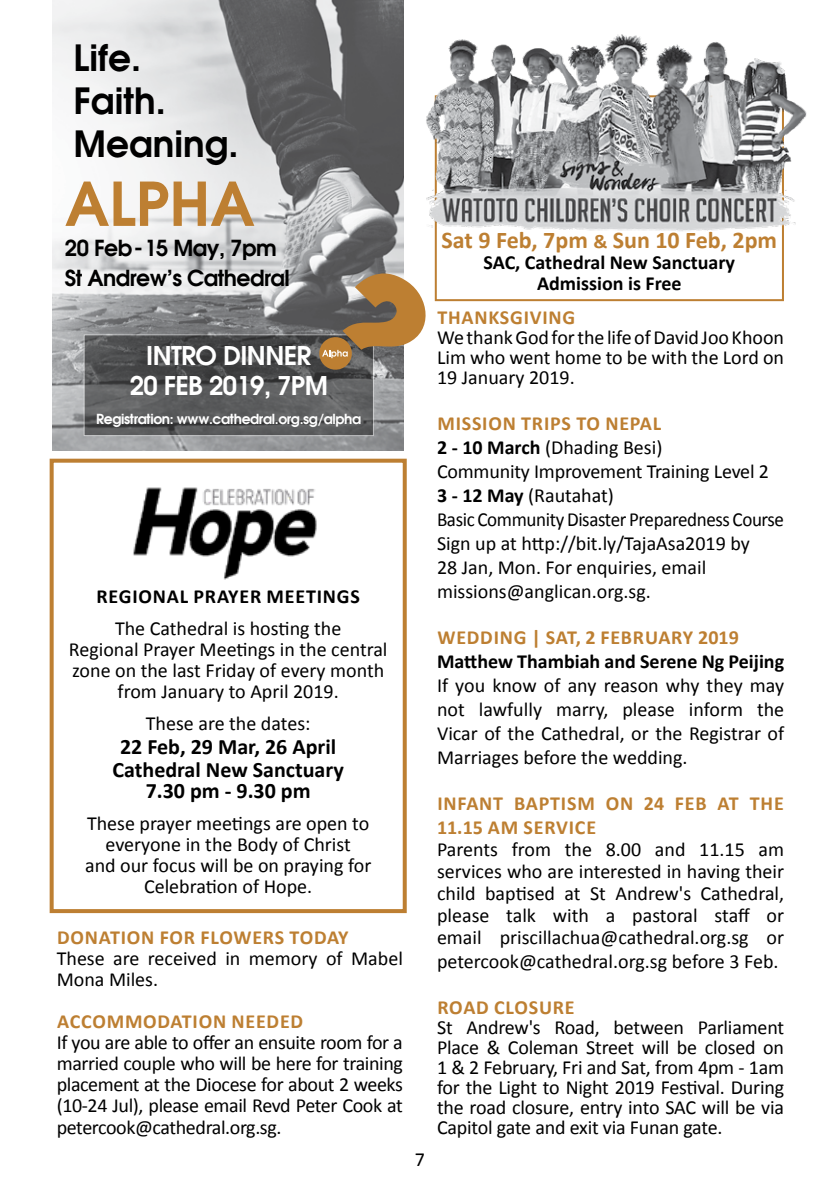
<style>
.page{position:relative;width:840px;height:1191px;background:#fff}
.page>*{position:absolute;margin:0;border:0;box-sizing:border-box;transform-origin:0 0}
.t1{font:600 60px "Avant Garde";color:#bd7f32}
.t2{font:600 36px/43.2px "Avant Garde";color:#000}
.t3{font:600 25.6px/29.6px "Avant Garde";letter-spacing:-.025em;color:#fff;text-align:center}
.t4{font:700 24px "Calibri";color:#bd7f32}
.t5{font:700 22px/23.4px "Calibri";color:#000;text-align:center}
.t6{font:600 22px/30.2px "Avant Garde";letter-spacing:-.025em;color:#000}
.t7{font:20px/24px "Calibri";color:#000;text-align:justify}
.t8{font:700 20px/24px "Calibri";letter-spacing:.04em;color:#bd7f32}
.t9{font:700 20px/21px "Calibri";color:#000;text-align:center}
.t10{font:700 20px "Calibri";letter-spacing:.04em;color:#000}
.t11{font:600 13.8px "Avant Garde";letter-spacing:-.025em;color:#fff}
.s1{font-size:20px}
.s2{font-weight:700;color:#bd7f32}
.s3{font-weight:700}
</style>
<div class="page">
<img style="left:133px;top:487px;width:184px;height:93px">
<div style="left:50px;top:459px;width:356px;height:454px;border:4px solid #bd7f32"></div>
<div style="left:434px;top:95px;width:349px;height:206px;border:2px solid #bd7f32"></div>
<img style="left:426px;top:34px;width:381px;height:198px">
<img style="left:53px;top:0;width:350px;height:450px">
<svg style="left:86px;top:336px;width:286px;height:98px"></svg>
<svg style="left:317px;top:267px;width:109px;height:104px"></svg>
<h2 class="t2" style="left:74px;top:35px;width:166px">Life.<br>Faith.<br>Meaning.</h2>
<h1 class="t1" style="left:65px;top:164px;width:191px">ALPHA</h1>
<p class="t6" style="left:65px;top:232px;width:226px">20 Feb-15 May, 7pm<br>St Andrew’s Cathedral</p>
<p class="t3" style="left:130px;top:340px;width:199px">INTRO DINNER<br>20 FEB 2019, 7PM</p>
<p class="t11" style="left:96px;top:410px;width:266px">Registration: www.cathedral.org.sg/alpha</p>
<p class="t10" style="left:96px;top:583px;width:264px">REGIONAL PRAYER MEETINGS</p>
<p class="t7" style="left:69px;top:618px;width:320px;line-height:21px;text-align:center">The Cathedral is hosting the<br>Regional Prayer Meetings in the central zone on the last Friday of every month from January to April 2019.</p>
<p class="t7" style="left:146px;top:712px;width:166px">These are the dates:</p>
<p class="t5" style="left:112px;top:734px;width:232px">22 Feb, 29 Mar, 26 April<br>Cathedral New Sanctuary</p>
<p class="t5" style="left:146px;top:779px;width:166px">7.30 pm - 9.30 pm</p>
<p class="t7" style="left:85px;top:813px;width:287px;line-height:21px;text-align:center">These prayer meetings are open to everyone in the Body of Christ<br>and our focus will be on praying for<br>Celebration of Hope.</p>
<p class="t8" style="left:57px;top:925px;width:293px">DONATION FOR FLOWERS TODAY</p>
<p class="t7" style="left:57px;top:948px;width:347px;line-height:21px">These are received in memory of Mabel<br>Mona Miles.</p>
<p class="t8" style="left:57px;top:1009px;width:247px">ACCOMMODATION NEEDED</p>
<p class="t7" style="left:57px;top:1032px;width:347px;line-height:21.2px">If you are able to offer an ensuite room for a married couple who will be here for training placement at the Diocese for about 2 weeks (10-24 Jul), please email Revd Peter Cook at petercook@cathedral.org.sg.</p>
<p class="t7" style="left:414px;top:1147px;width:12px">7</p>
<p class="t4" style="left:441px;top:224px;width:337px">Sat 9 Feb, 7pm <span class="s1">&amp;</span> Sun 10 Feb, 2pm</p>
<p class="t9" style="left:483px;top:251px;width:253px">SAC, Cathedral New Sanctuary<br>Admission is Free</p>
<p class="t8" style="left:437px;top:305px;width:139px">THANKSGIVING</p>
<p class="t7" style="left:437px;top:327px;width:348px;line-height:20px">We thank God for the life of David Joo Khoon Lim who went home to be with the Lord on 19 January 2019.</p>
<p class="t7" style="left:437px;top:411px;width:348px;text-align:left"><span class="s2">MISSION TRIPS TO NEPAL<br></span><span class="s3">2 - 10 March</span> (Dhading Besi)<br>Community Improvement Training Level 2<br><span class="s3">3 - 12 May</span> (Rautahat)<br>Basic Community Disaster Preparedness Course<br>Sign up at http://bit.ly/TajaAsa2019 by<br>28 Jan, Mon. For enquiries, email missions@anglican.org.sg.</p>
<p class="t8" style="left:437px;top:625px;width:303px">WEDDING | SAT, 2 FEBRUARY 2019</p>
<p class="t9" style="left:437px;top:651px;width:348px">Matthew Thambiah and Serene Ng Peijing</p>
<p class="t7" style="left:437px;top:673px;width:348px">If you know of any reason why they may not lawfully marry, please inform the Vicar of the Cathedral, or the Registrar of Marriages before the wedding.</p>
<p class="t8" style="left:437px;top:791px;width:348px">INFANT BAPTISM ON 24 FEB AT THE<br>11.15 AM SERVICE</p>
<p class="t7" style="left:437px;top:838px;width:348px;line-height:22px">Parents from the 8.00 and 11.15 am services who are interested in having their child baptised at St Andrew's Cathedral, please talk with a pastoral staff or email priscillachua@cathedral.org.sg or</p>
<p class="t7" style="left:437px;top:949px;width:343px">petercook@cathedral.org.sg before 3 Feb.</p>
<p class="t8" style="left:437px;top:995px;width:139px">ROAD CLOSURE</p>
<p class="t7" style="left:437px;top:1017px;width:348px;line-height:20px">St Andrew's Road, between Parliament Place &amp; Coleman Street will be closed on 1 &amp; 2 February, Fri and Sat, from 4pm - 1am for the Light to Night 2019 Festival. During the road closure, entry into SAC will be via Capitol gate and exit via Funan gate.</p>
</div>
